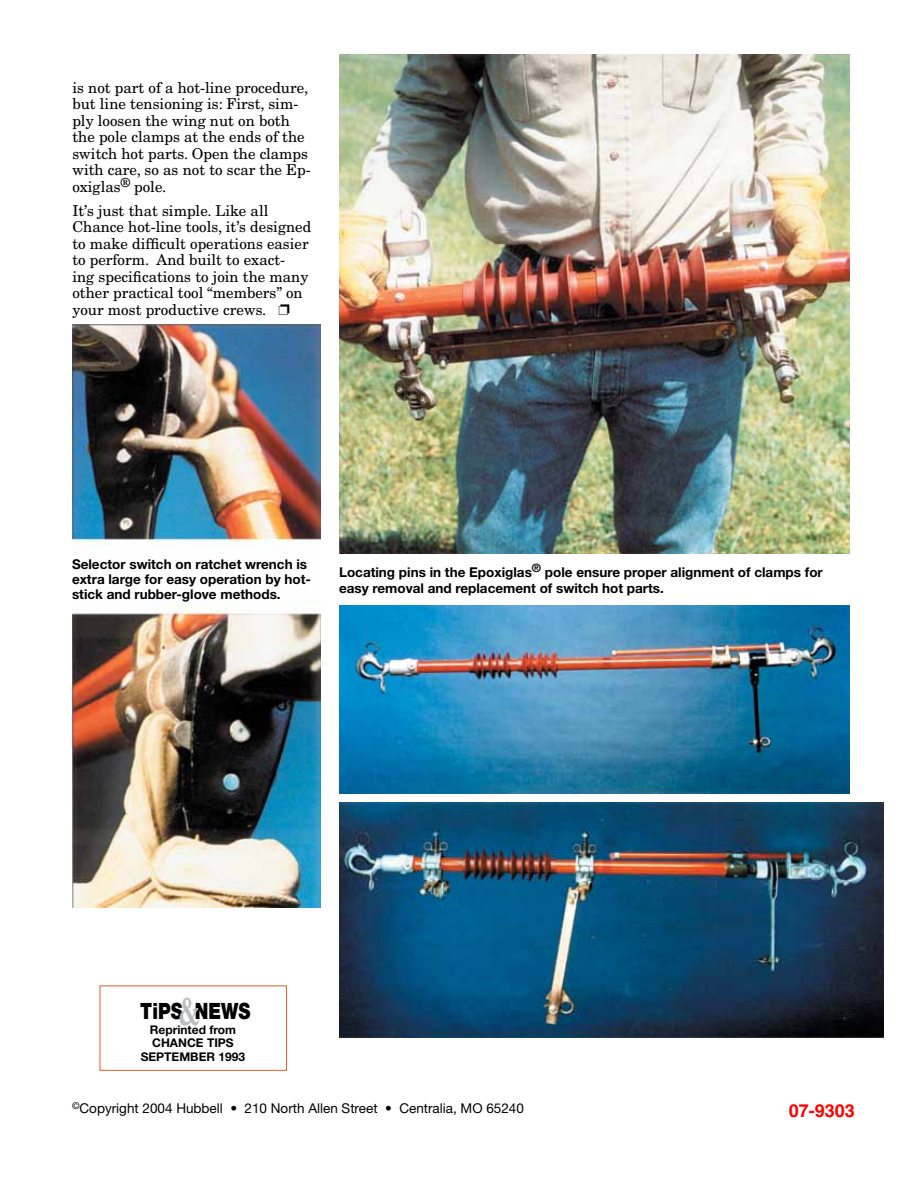
<style>
.page{position:relative;width:918px;height:1188px;background:#fff}
.page>*{position:absolute;margin:0;border:0;box-sizing:border-box;transform-origin:0 0}
.t1{font:700 45px "Garamond";color:#bcbec0;scale:.6 1}
.t2{font:900 22.5px "Helvetica Neue";color:#000;scale:.8 1}
.t3{font:700 18px "Helvetica";color:#f00}
.t4{font:15px/16.5px "New Century Schlbk";color:#000}
.t5{font:700 13.5px/15px "Helvetica Neue";color:#000}
.t6{font:13.5px "Helvetica Neue";color:#000}
.t7{font:700 12px/13.5px "Helvetica Neue";color:#000;text-align:center}
</style>
<div class="page">
<img style="left:72px;top:324px;width:249px;height:584px">
<div style="left:100px;top:986px;width:187px;height:85px;border:1px solid #e65c25"></div>
<img style="left:339px;top:54px;width:511px;height:499px">
<img style="left:339px;top:606px;width:510px;height:188px">
<img style="left:339px;top:802px;width:544px;height:235px">
<p class="t4" style="left:72px;top:79px;width:240px">is not part of a hot-line procedure, but line tensioning is: First, sim&shy;ply loosen the wing nut on both the pole clamps at the ends of the switch hot parts. Open the clamps with care, so as not to scar the Ep&shy;oxiglas<sup>®</sup> pole.</p>
<p class="t4" style="left:72px;top:202px;width:240px">It’s just that simple. Like all Chance hot-line tools, it’s designed to make difficult operations easier to perform. And built to exact-<br>ing specifications to join the many other practical tool “members” on your most productive crews.</p>
<p class="t5" style="left:72px;top:556px;width:240px">Selector switch on ratchet wrench is extra large for easy operation by hot&shy;stick and rubber-glove methods.</p>
<p class="t5" style="left:339px;top:563px;width:485px;line-height:16.5px">Locating pins in the Epoxiglas<sup>®</sup> pole ensure proper alignment of clamps for easy removal and replacement of switch hot parts.</p>
<h1 class="t1" style="left:179px;top:984px;width:38px">&amp;</h1>
<h2 class="t2" style="left:140px;top:998px;width:139px">TiPS NEWS</h2>
<p class="t7" style="left:141px;top:1022px;width:106px">Reprinted from<br>CHANCE TIPS<br>SEPTEMBER 1993</p>
<p class="t6" style="left:72px;top:1100px;width:453px"><sup>©</sup>Copyright 2004 Hubbell • 210 North Allen Street • Centralia, MO 65240</p>
<p class="t3" style="left:789px;top:1100px;width:68px">07-9303</p>
</div>
